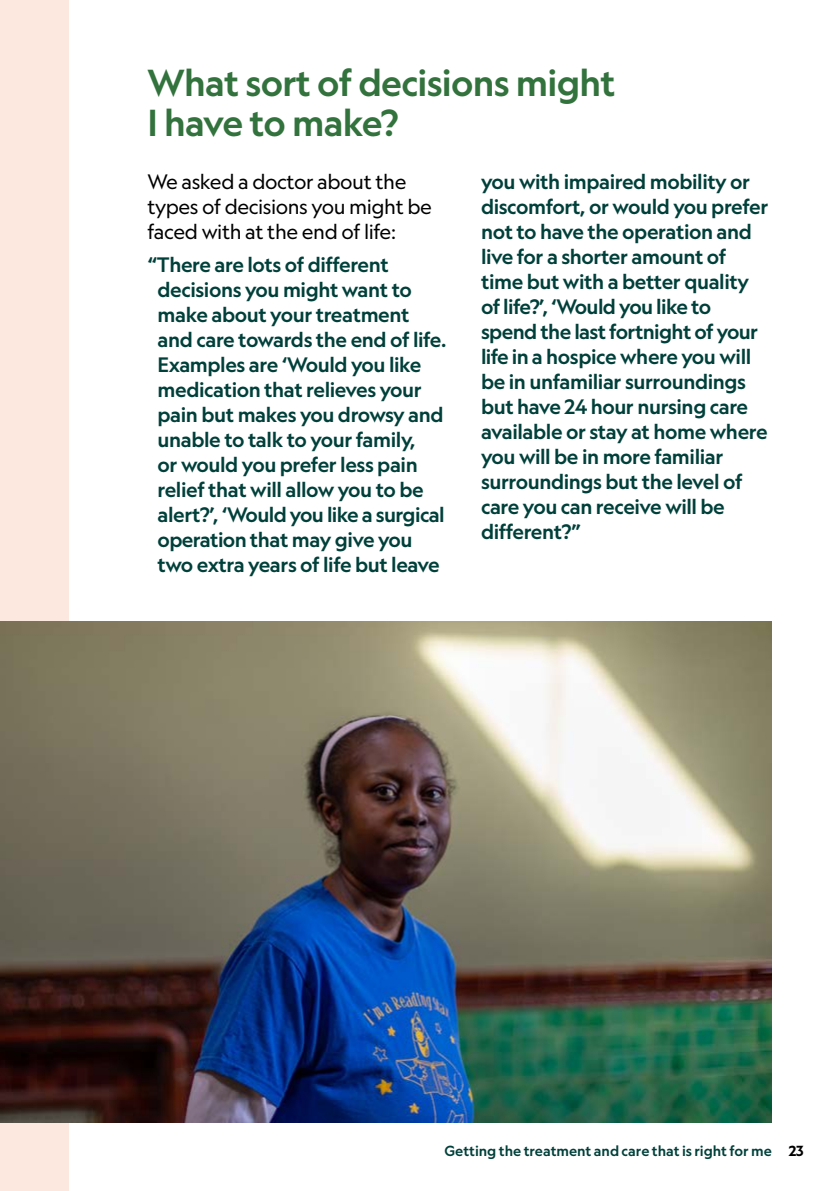
<style>
.page{position:relative;width:840px;height:1191px;background:#fff}
.page>*{position:absolute;margin:0;border:0;box-sizing:border-box;transform-origin:0 0}
.t1{font:500 36px/39.6px "Geograph";letter-spacing:-.02em;color:#32723c}
.t2{font:500 20px/25px "Geograph";letter-spacing:-.02em;color:#00403a}
.t3{font:20px/25px "Geograph";letter-spacing:-.025em;color:#000}
.t4{font:500 14px "Geograph";letter-spacing:-.005em;color:#00403a}
.s1{font-weight:700;color:#000}
</style>
<div class="page">
<div style="left:0;top:0;width:68px;height:1191px;background:#fde8df"></div>
<img style="left:0;top:622px;width:771px;height:501px">
<h1 class="t1" style="left:147px;top:62px;width:469px">What sort of decisions might<br>I have to make?</h1>
<p class="t3" style="left:147px;top:169px;width:286px">We asked a doctor about the types of decisions you might be faced with at the end of life:</p>
<p class="t2" style="left:157px;top:252px;width:290px;text-indent:-10px">“There are lots of different decisions you might want to make about your treatment and care towards the end of life.<br>Examples are ‘Would you like medication that relieves your pain but makes you drowsy and unable to talk to your family,<br>or would you prefer less pain relief that will allow you to be alert?’, ‘Would you like a surgical operation that may give you two extra years of life but leave</p>
<p class="t2" style="left:481px;top:169px;width:288px">you with impaired mobility or discomfort, or would you prefer not to have the operation and live for a shorter amount of time but with a better quality of life?’, ‘Would you like to spend the last fortnight of your life in a hospice where you will be in unfamiliar surroundings but have 24 hour nursing care available or stay at home where you will be in more familiar surroundings but the level of care you can receive will be different?”</p>
<p class="t4" style="left:444px;top:1142px;width:360px">Getting the treatment and care that is right for me <span class="s1">23</span></p>
</div>
